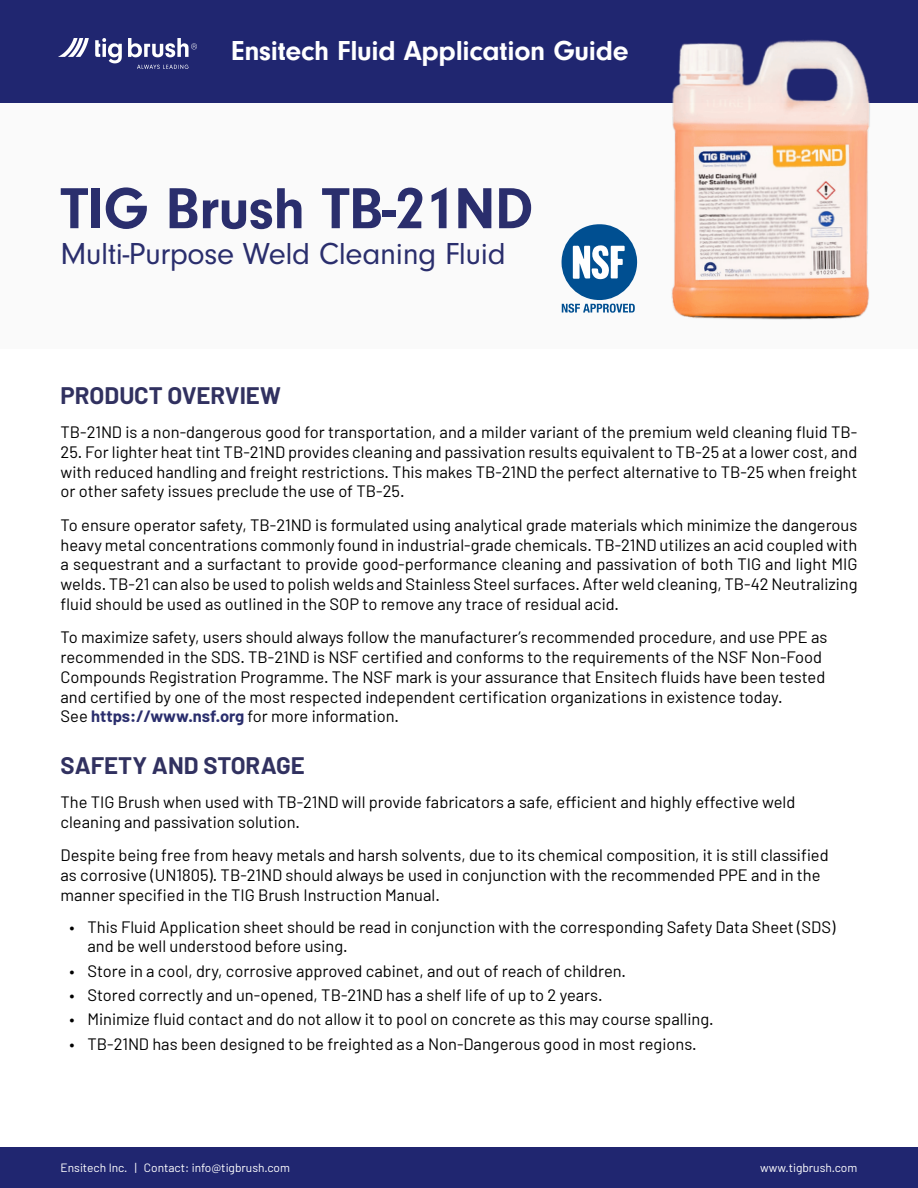
<style>
.page{position:relative;width:918px;height:1188px;background:#fff}
.page>*{position:absolute;margin:0;border:0;box-sizing:border-box;transform-origin:0 0}
.t1{font:700 60px "Neuzeit Grotesk";letter-spacing:-.01em;color:#2a2e6d}
.t2{font:31.5px "Neuzeit Grotesk W01";letter-spacing:-.01em;color:#2a2e6d}
.t3{font:700 28.5px "Neuzeit Grotesk";letter-spacing:-.01em;color:#fff}
.t4{font:700 24px "Barlow";color:#313160}
.t5{font:16.5px/19.8px "Barlow";color:#000}
.t6{font:12px "Barlow";color:#fff}
.s1{font-weight:700;color:#2a2e6d}
</style>
<div class="page">
<div style="left:0;top:0;width:918px;height:349px;background:#fafafa"></div>
<div style="left:0;top:1147px;width:918px;height:41px;background:#202670"></div>
<div style="left:0;top:0;width:918px;height:103px;background:#202670"></div>
<img style="left:671px;top:39px;width:199px;height:281px">
<svg style="left:561px;top:224px;width:77px;height:89px"></svg>
<img style="left:59px;top:39px;width:138px;height:29px">
<h3 class="t3" style="left:231px;top:35px;width:399px">Ensitech Fluid Application Guide</h3>
<h1 class="t1" style="left:61px;top:175px;width:474px">TIG Brush TB-21ND</h1>
<h2 class="t2" style="left:61px;top:236px;width:447px">Multi-Purpose Weld Cleaning Fluid</h2>
<h3 class="t4" style="left:61px;top:380px;width:222px">PRODUCT OVERVIEW</h3>
<p class="t5" style="left:61px;top:422px;width:798px">TB-21ND is a non-dangerous good for transportation, and a milder variant of the premium weld cleaning fluid TB-</p>
<p class="t5" style="left:61px;top:442px;width:798px;text-align:justify">25. For lighter heat tint TB-21ND provides cleaning and passivation results equivalent to TB-25 at a lower cost, and with reduced handling and freight restrictions. This makes TB-21ND the perfect alternative to TB-25 when freight or other safety issues preclude the use of TB-25.</p>
<p class="t5" style="left:61px;top:515px;width:798px;text-align:justify">To ensure operator safety, TB-21ND is formulated using analytical grade materials which minimize the dangerous heavy metal concentrations commonly found in industrial-grade chemicals. TB-21ND utilizes an acid coupled with a sequestrant and a surfactant to provide good-performance cleaning and passivation of both TIG and light MIG welds. TB-21 can also be used to polish welds and Stainless Steel surfaces. After weld cleaning, TB-42 Neutralizing fluid should be used as outlined in the SOP to remove any trace of residual acid.</p>
<p class="t5" style="left:61px;top:627px;width:768px">To maximize safety, users should always follow the manufacturer’s recommended procedure, and use PPE as recommended in the SDS. TB-21ND is NSF certified and conforms to the requirements of the NSF Non-Food Compounds Registration Programme. The NSF mark is your assurance that Ensitech fluids have been tested and certified by one of the most respected independent certification organizations in existence today.<br>See <span class="s1">https://www.nsf.org</span> for more information.</p>
<h3 class="t4" style="left:61px;top:750px;width:246px">SAFETY AND STORAGE</h3>
<p class="t5" style="left:61px;top:792px;width:736px">The TIG Brush when used with TB-21ND will provide fabricators a safe, efficient and highly effective weld cleaning and passivation solution.</p>
<p class="t5" style="left:61px;top:845px;width:770px">Despite being free from heavy metals and harsh solvents, due to its chemical composition, it is still classified as corrosive (UN1805). TB-21ND should always be used in conjunction with the recommended PPE and in the manner specified in the TIG Brush Instruction Manual.</p>
<p class="t5" style="left:88px;top:916px;width:749px;text-indent:-18px">• This Fluid Application sheet should be read in conjunction with the corresponding Safety Data Sheet (SDS) and be well understood before using.</p>
<p class="t5" style="left:70px;top:960px;width:558px">• Store in a cool, dry, corrosive approved cabinet, and out of reach of children.</p>
<p class="t5" style="left:70px;top:985px;width:535px">• Stored correctly and un-opened, TB-21ND has a shelf life of up to 2 years.</p>
<p class="t5" style="left:70px;top:1009px;width:646px">• Minimize fluid contact and do not allow it to pool on concrete as this may course spalling.</p>
<p class="t5" style="left:70px;top:1033px;width:629px">• TB-21ND has been designed to be freighted as a Non-Dangerous good in most regions.</p>
<p class="t6" style="left:61px;top:1160px;width:231px">Ensitech Inc. | Contact: info@tigbrush.com</p>
<p class="t6" style="left:760px;top:1161px;width:99px">www.tigbrush.com</p>
</div>
